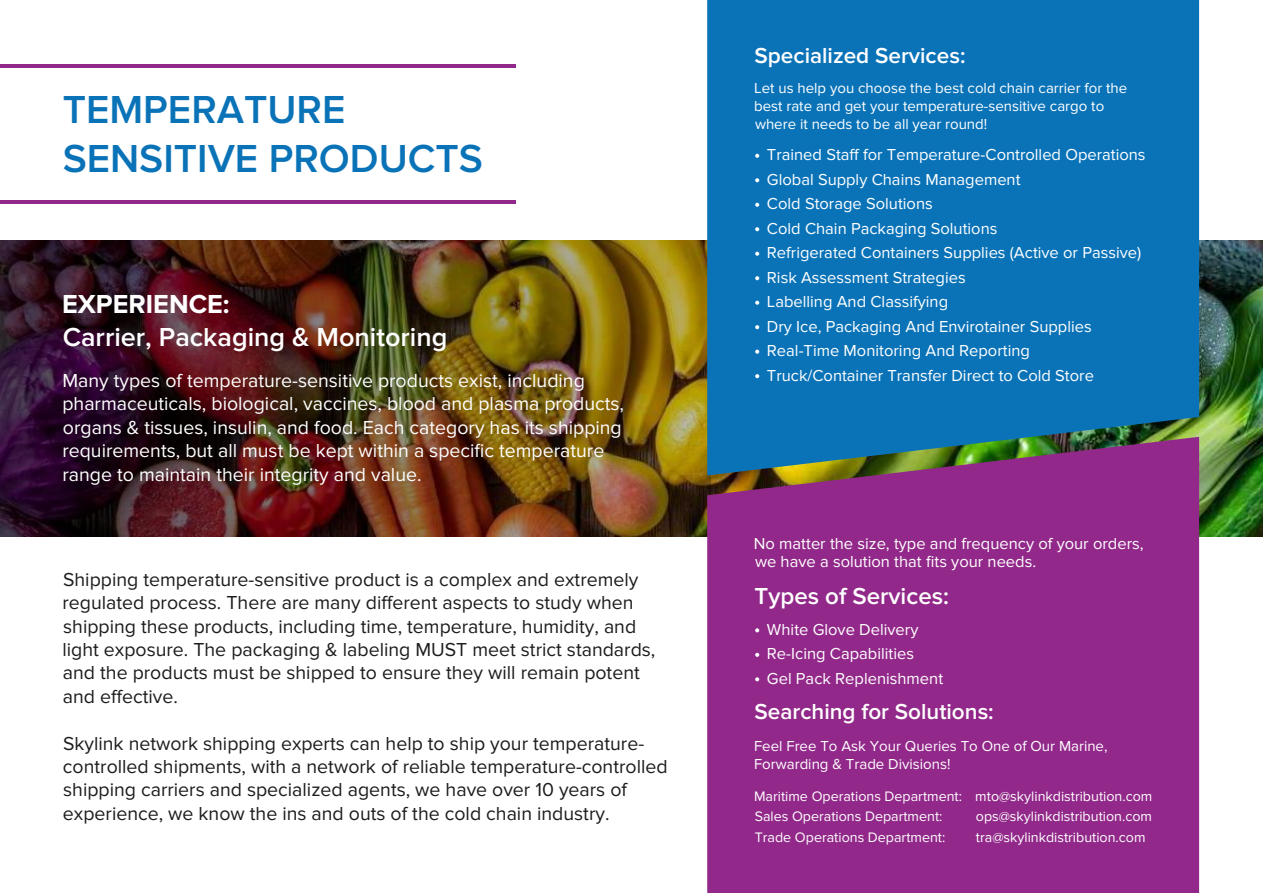
<style>
.page{position:relative;width:1263px;height:893px;background:#fff}
.page>*{position:absolute;margin:0;border:0;box-sizing:border-box;transform-origin:0 0}
.t1{font:600 40.5px/48.6px "Proxima Nova";color:#0a73b8}
.t2{font:600 27px "Proxima Nova";color:#fff}
.t3{font:700 27px "Proxima Nova";color:#fff}
.t4{font:600 24px "Proxima Nova";color:#fff}
.t5{font:600 22.5px "Proxima Nova";color:#fff}
.t6{font:19.5px/23.4px "Proxima Nova";color:#1c1c1c}
.t7{font:19.5px/23.4px "Proxima Nova";color:#fff}
.t8{font:16.5px/24.5px "Proxima Nova";color:#fff}
.t9{font:15px/18px "Proxima Nova";color:#fff}
.t10{font:14.25px/20.7px "Proxima Nova";color:#fff}
</style>
<div class="page">
<img style="left:1199px;top:241px;width:64px;height:295px">
<img style="left:0;top:241px;width:707px;height:295px">
<hr style="left:0;top:201px;width:515px;height:3px;background:#92298a">
<hr style="left:0;top:64px;width:515px;height:3px;background:#92298a">
<div style="left:707px;top:0;width:492px;height:437px;background:#0a73b8"></div>
<svg style="left:707px;top:437px;width:492px;height:456px;background:#8c2d87"></svg>
<svg style="left:755px;top:154px;width:4px;height:4px"></svg>
<svg style="left:755px;top:252px;width:4px;height:4px"></svg>
<svg style="left:755px;top:178px;width:4px;height:4px"></svg>
<svg style="left:755px;top:203px;width:4px;height:4px"></svg>
<svg style="left:755px;top:227px;width:4px;height:4px"></svg>
<svg style="left:755px;top:276px;width:4px;height:4px"></svg>
<svg style="left:755px;top:301px;width:4px;height:4px"></svg>
<svg style="left:755px;top:325px;width:4px;height:4px"></svg>
<svg style="left:755px;top:350px;width:4px;height:4px"></svg>
<svg style="left:755px;top:374px;width:4px;height:4px"></svg>
<svg style="left:755px;top:628px;width:4px;height:4px"></svg>
<svg style="left:755px;top:653px;width:4px;height:4px"></svg>
<svg style="left:755px;top:677px;width:4px;height:4px"></svg>
<h1 class="t1" style="left:63px;top:86px;width:422px">TEMPERATURE<br>SENSITIVE PRODUCTS</h1>
<h2 class="t3" style="left:62px;top:292px;width:169px">EXPERIENCE:</h2>
<h2 class="t2" style="left:63px;top:321px;width:386px">Carrier, Packaging &amp; Monitoring</h2>
<p class="t7" style="left:62px;top:369px;width:563px">Many types of temperature-sensitive products exist, including pharmaceuticals, biological, vaccines, blood and plasma products, organs &amp; tissues, insulin, and food. Each category has its shipping requirements, but all must be kept within a specific temperature range to maintain their integrity and value.</p>
<p class="t6" style="left:62px;top:568px;width:594px">Shipping temperature-sensitive product is a complex and extremely regulated process. There are many different aspects to study when shipping these products, including time, temperature, humidity, and light exposure. The packaging &amp; labeling MUST meet strict standards, and the products must be shipped to ensure they will remain potent and effective.</p>
<p class="t6" style="left:63px;top:732px;width:606px">Skylink network shipping experts can help to ship your temperature&shy;controlled shipments, with a network of reliable temperature-controlled shipping carriers and specialized agents, we have over 10 years of experience, we know the ins and outs of the cold chain industry.</p>
<p class="t5" style="left:754px;top:42px;width:212px">Specialized Services:</p>
<p class="t9" style="left:754px;top:79px;width:375px">Let us help you choose the best cold chain carrier for the best rate and get your temperature-sensitive cargo to where it needs to be all year round!</p>
<p class="t8" style="left:767px;top:143px;width:380px">Trained Staff for Temperature-Controlled Operations</p>
<p class="t8" style="left:767px;top:167px;width:255px">Global Supply Chains Management<br>Cold Storage Solutions<br>Cold Chain Packaging Solutions</p>
<p class="t8" style="left:767px;top:265px;width:329px">Risk Assessment Strategies<br>Labelling And Classifying<br>Dry Ice, Packaging And Envirotainer Supplies Real-Time Monitoring And Reporting Truck/Container Transfer Direct to Cold Store</p>
<p class="t8" style="left:767px;top:241px;width:376px">Refrigerated Containers Supplies (Active or Passive)</p>
<p class="t8" style="left:754px;top:535px;width:391px;line-height:18px">No matter the size, type and frequency of your orders, we have a solution that fits your needs.</p>
<p class="t4" style="left:754px;top:582px;width:196px">Types of Services:</p>
<p class="t8" style="left:767px;top:617px;width:178px">White Glove Delivery<br>Re-Icing Capabilities<br>Gel Pack Replenishment</p>
<p class="t5" style="left:754px;top:699px;width:241px">Searching for Solutions:</p>
<p class="t9" style="left:754px;top:737px;width:355px">Feel Free To Ask Your Queries To One of Our Marine,<br>Forwarding &amp; Trade Divisions!</p>
<p class="t10" style="left:754px;top:786px;width:209px">Maritime Operations Department:<br>Sales Operations Department:<br>Trade Operations Department:</p>
<p class="t10" style="left:975px;top:786px;width:179px;text-align:justify">mto@skylinkdistribution.com ops@skylinkdistribution.com tra@skylinkdistribution.com</p>
</div>
